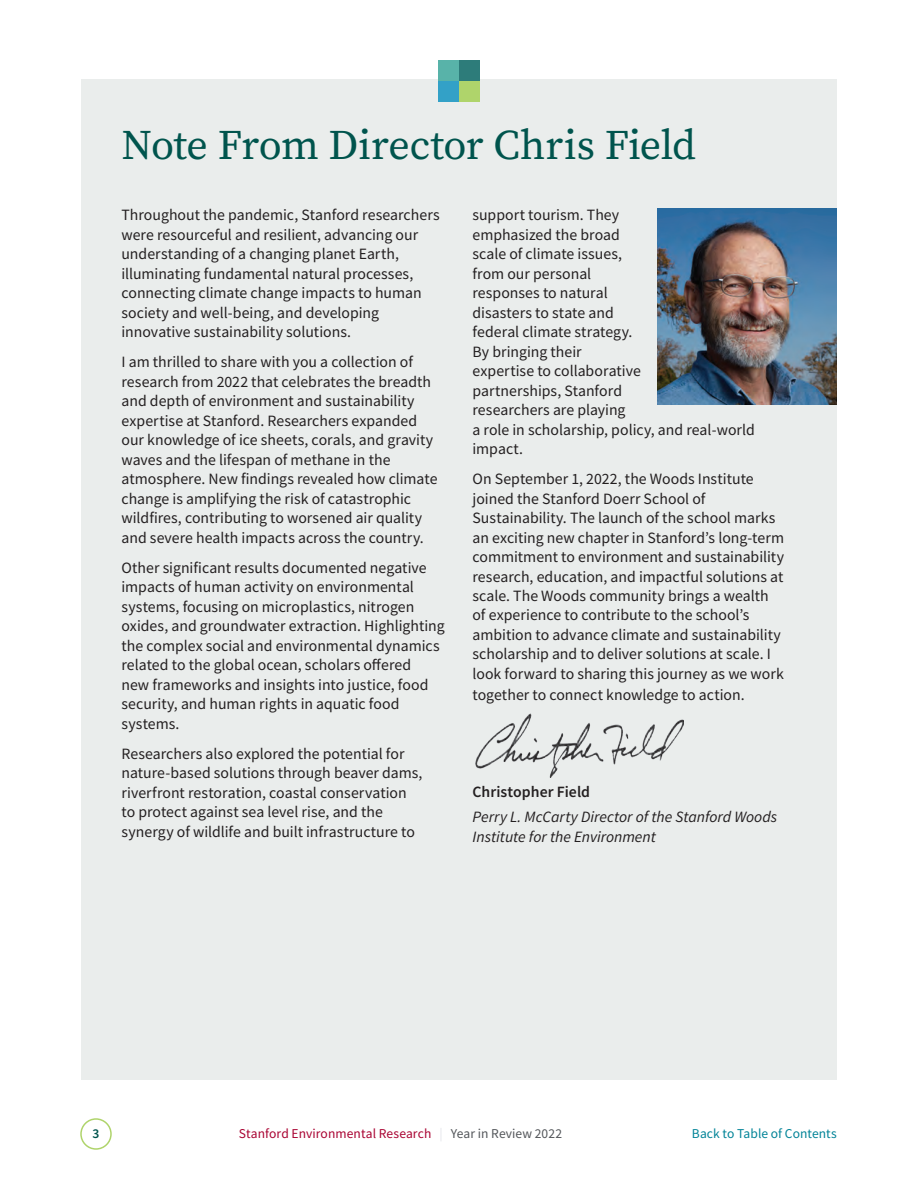
<style>
.page{position:relative;width:918px;height:1188px;background:#fff}
.page>*{position:absolute;margin:0;border:0;box-sizing:border-box;transform-origin:0 0}
.t1{font:42px "Source Serif Pro";letter-spacing:-.01em;color:#00544d}
.t2{font:15.75px/19.5px "Source Sans Pro";color:#231f20}
.t3{font:italic 15.75px/19.5px "Source Sans Pro";color:#231f20}
.t4{font:600 15.75px "Source Sans Pro";color:#231f20}
.t5{font:13.5px "Source Sans Pro";letter-spacing:.005em;color:#a90332}
.t6{font:13.5px "Source Sans Pro";letter-spacing:.005em;color:#008397}
.t7{font:600 13.5px "Source Sans Pro";color:#00544d}
.s1{color:#e2e4e9}
.s2{color:#53565a}
</style>
<div class="page">
<div style="left:80px;top:1118px;width:32px;height:32px;border:2px solid #afd46b;border-radius:50%"></div>
<div style="left:81px;top:80px;width:756px;height:1000px;background:#eaedec"></div>
<img style="left:476px;top:714px;width:208px;height:64px">
<div style="left:459px;top:61px;width:20px;height:20px;background:#2d7c7a"></div>
<div style="left:439px;top:81px;width:20px;height:20px;background:#33a1c7"></div>
<div style="left:459px;top:81px;width:20px;height:20px;background:#afd46b"></div>
<div style="left:439px;top:61px;width:20px;height:20px;background:#58b3a9"></div>
<img style="left:657px;top:209px;width:180px;height:196px">
<h1 class="t1" style="left:122px;top:116px;width:576px">Note From Director Chris Field</h1>
<p class="t2" style="left:122px;top:205px;width:320px">Throughout the pandemic, Stanford researchers were resourceful and resilient, advancing our understanding of a changing planet Earth, illuminating fundamental natural processes, connecting climate change impacts to human society and well-being, and developing innovative sustainability solutions.</p>
<p class="t2" style="left:122px;top:352px;width:318px">I am thrilled to share with you a collection of research from 2022 that celebrates the breadth and depth of environment and sustainability expertise at Stanford. Researchers expanded our knowledge of ice sheets, corals, and gravity waves and the lifespan of methane in the atmosphere. New findings revealed how climate change is amplifying the risk of catastrophic wildfires, contributing to worsened air quality and severe health impacts across the country.</p>
<p class="t2" style="left:122px;top:557px;width:325px">Other significant results documented negative impacts of human activity on environmental systems, focusing on microplastics, nitrogen oxides, and groundwater extraction. Highlighting the complex social and environmental dynamics related to the global ocean, scholars offered<br>new frameworks and insights into justice, food security, and human rights in aquatic food systems.</p>
<p class="t2" style="left:122px;top:743px;width:303px">Researchers also explored the potential for nature-based solutions through beaver dams, riverfront restoration, coastal conservation to protect against sea level rise, and the synergy of wildlife and built infrastructure to</p>
<p class="t2" style="left:473px;top:205px;width:284px">support tourism. They<br>emphasized the broad<br>scale of climate issues,<br>from our personal<br>responses to natural<br>disasters to state and<br>federal climate strategy.<br>By bringing their<br>expertise to collaborative<br>partnerships, Stanford<br>researchers are playing<br>a role in scholarship, policy, and real-world impact.</p>
<p class="t2" style="left:473px;top:469px;width:313px">On September 1, 2022, the Woods Institute joined the Stanford Doerr School of Sustainability. The launch of the school marks an exciting new chapter in Stanford’s long-term commitment to environment and sustainability research, education, and impactful solutions at scale. The Woods community brings a wealth of experience to contribute to the school’s ambition to advance climate and sustainability scholarship and to deliver solutions at scale. I look forward to sharing this journey as we work</p>
<p class="t2" style="left:473px;top:685px;width:274px">together to connect knowledge to action.</p>
<p class="t4" style="left:472px;top:782px;width:119px">Christopher Field</p>
<p class="t3" style="left:472px;top:807px;width:306px">Perry L. McCarty Director of the Stanford Woods<br>Institute for the Environment</p>
<p class="t7" style="left:93px;top:1125px;width:8px">3</p>
<p class="t5" style="left:239px;top:1125px;width:325px">Stanford Environmental Research <span class="s1">|</span> <span class="s2">Year in Review 2022</span></p>
<p class="t6" style="left:692px;top:1125px;width:147px">Back to Table of Contents</p>
</div>
